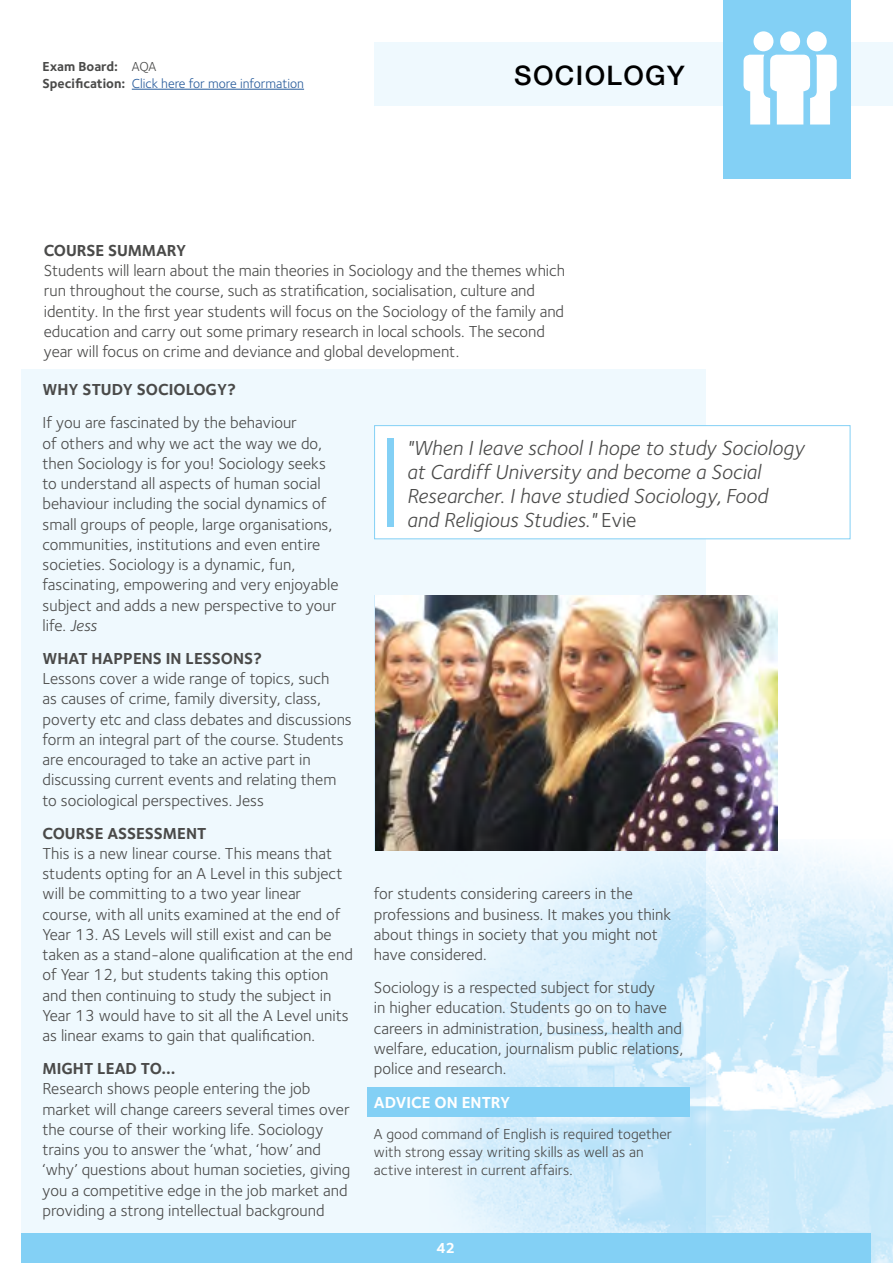
<style>
.page{position:relative;width:893px;height:1263px;background:#fff}
.page>*{position:absolute;margin:0;border:0;box-sizing:border-box;transform-origin:0 0}
.t1{font:500 27px "Helvetica Neue";letter-spacing:.05em;color:#000}
.t2{font:italic 21px/24px "Foundry Sterling";color:#4a4a49}
.t3{font:16.5px/20.2px "Foundry Sterling";color:#4a4a49}
.t4{font:700 16.5px "Foundry Sterling";color:#4a4a49}
.t5{font:700 16.5px "Foundry Sterling";color:#fff}
.t6{font:15px/18px "Foundry Sterling";letter-spacing:.005em;color:#4a4a49}
.t7{font:700 15px "Foundry Sterling";color:#fff}
.t8{font:13.5px/16.5px "Foundry Sterling";color:#275b9b}
.s1{font-weight:700;color:#4a4a49}
.s2{color:#4a4a49}
.s3{font-style:italic}
.s4{font-style:normal}
</style>
<div class="page">
<div style="left:21px;top:370px;width:685px;height:893px;background:#eff9fe"></div>
<img style="left:429px;top:846px;width:464px;height:417px">
<div style="left:374px;top:43px;width:519px;height:63px;background:#eff9fe"></div>
<div style="left:723px;top:0;width:127px;height:179px;background:#83d0f5"></div>
<hr style="left:132px;top:89px;width:172px;height:1px;background:#275b9b">
<div style="left:21px;top:1233px;width:849px;height:30px;background:#83d0f5"></div>
<img style="left:375px;top:595px;width:402px;height:255px">
<div style="left:374px;top:425px;width:476px;height:114px;background:#fff;border:1px solid #83d0f5"></div>
<div style="left:387px;top:438px;width:7px;height:88px;background:#83d0f5"></div>
<div style="left:368px;top:1087px;width:322px;height:30px;background:#83d0f5"></div>
<svg style="left:743px;top:31px;width:30px;height:94px"></svg>
<svg style="left:807px;top:31px;width:30px;height:94px"></svg>
<div style="left:780px;top:31px;width:20px;height:20px;background:#fff;border-radius:50%"></div>
<div style="left:770px;top:55px;width:40px;height:36px;background:#fff;border-radius:7px"></div>
<p class="t8" style="left:43px;top:58px;width:263px"><span class="s1">Exam Board:</span> <span class="s2">AQA<br></span><span class="s1">Specification:</span> Click here for more information</p>
<h1 class="t1" style="left:514px;top:59px;width:172px">SOCIOLOGY</h1>
<p class="t4" style="left:44px;top:239px;width:144px">COURSE SUMMARY</p>
<p class="t3" style="left:44px;top:260px;width:523px">Students will learn about the main theories in Sociology and the themes which run throughout the course, such as stratification, socialisation, culture and identity. In the first year students will focus on the Sociology of the family and education and carry out some primary research in local schools. The second year will focus on crime and deviance and global development.</p>
<p class="t4" style="left:43px;top:378px;width:195px">WHY STUDY SOCIOLOGY?</p>
<p class="t3" style="left:43px;top:412px;width:297px">If you are fascinated by the behaviour<br>of others and why we act the way we do, then Sociology is for you! Sociology seeks to understand all aspects of human social behaviour including the social dynamics of small groups of people, large organisations, communities, institutions and even entire societies. Sociology is a dynamic, fun, fascinating, empowering and very enjoyable subject and adds a new perspective to your life. <span class="s3">Jess</span></p>
<p class="t4" style="left:43px;top:647px;width:221px">WHAT HAPPENS IN LESSONS?</p>
<p class="t3" style="left:43px;top:668px;width:311px">Lessons cover a wide range of topics, such<br>as causes of crime, family diversity, class, poverty etc and class debates and discussions form an integral part of the course. Students are encouraged to take an active part in discussing current events and relating them to sociological perspectives. Jess</p>
<p class="t4" style="left:43px;top:821px;width:165px">COURSE ASSESSMENT</p>
<p class="t3" style="left:43px;top:843px;width:312px">This is a new linear course. This means that students opting for an A Level in this subject will be committing to a two year linear course, with all units examined at the end of Year 13. AS Levels will still exist and can be taken as a stand-alone qualification at the end of Year 12, but students taking this option and then continuing to study the subject in Year 13 would have to sit all the A Level units as linear exams to gain that qualification.</p>
<p class="t4" style="left:43px;top:1057px;width:135px">MIGHT LEAD TO...</p>
<p class="t3" style="left:43px;top:1078px;width:309px">Research shows people entering the job market will change careers several times over the course of their working life. Sociology trains you to answer the ‘what, ‘how’ and ‘why’ questions about human societies, giving you a competitive edge in the job market and providing a strong intellectual background</p>
<p class="t2" style="left:407px;top:435px;width:399px">"When I leave school I hope to study Sociology at Cardiff University and become a Social Researcher. I have studied Sociology, Food and Religious Studies." <span class="s4">Evie</span></p>
<p class="t3" style="left:374px;top:883px;width:299px">for students considering careers in the professions and business. It makes you think about things in society that you might not have considered.</p>
<p class="t3" style="left:374px;top:977px;width:311px">Sociology is a respected subject for study<br>in higher education. Students go on to have careers in administration, business, health and welfare, education, journalism public relations, police and research.</p>
<p class="t5" style="left:374px;top:1091px;width:138px">ADVICE ON ENTRY</p>
<p class="t6" style="left:374px;top:1124px;width:300px">A good command of English is required together with strong essay writing skills as well as an active interest in current affairs.</p>
<p class="t7" style="left:436px;top:1237px;width:21px">42</p>
</div>
